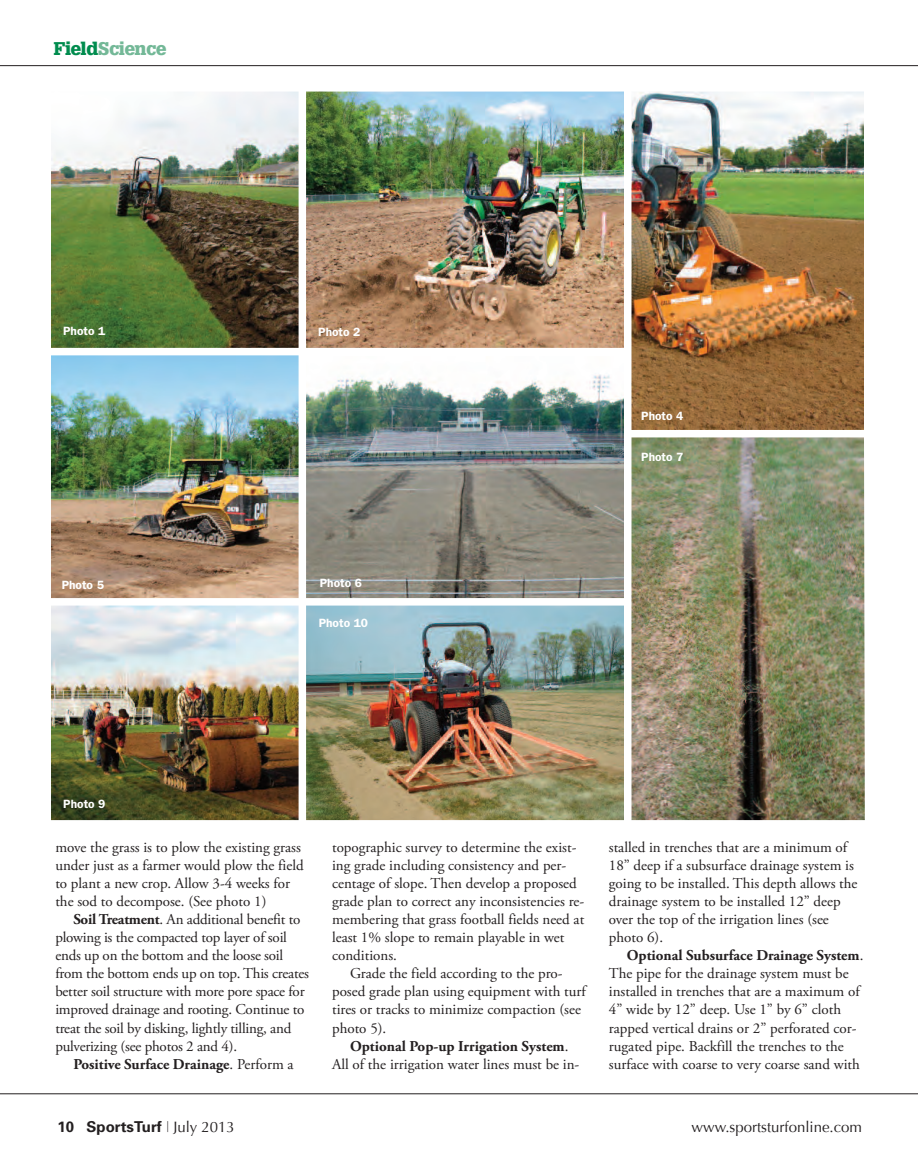
<style>
.page{position:relative;width:918px;height:1175px;background:#fff}
.page>*{position:absolute;margin:0;border:0;box-sizing:border-box;transform-origin:0 0}
.t1{font:900 18px "Glypha";letter-spacing:-.01em;color:#73b897}
.t2{font:15px "Adobe Garamond Pro";color:#231f20}
.t3{font:700 15px "Adobe Garamond Pro";color:#231f20}
.t4{font:15px "Optima";color:#231f20}
.t5{font:700 15px "Univers";color:#231f20}
.t6{font:600 12px "Franklin Gothic";color:#fff}
.s1{color:#008c4e}
.s2{font-weight:700}
.s3{font-weight:400}
.s4{font-weight:100;font-stretch:ultra-condensed}
.s5{font-family:"Optima";font-weight:400}
</style>
<div class="page">
<img style="left:52px;top:355px;width:247px;height:243px">
<img style="left:306px;top:374px;width:318px;height:224px">
<img style="left:52px;top:605px;width:247px;height:215px">
<img style="left:306px;top:605px;width:318px;height:215px">
<hr style="left:0;top:65px;width:918px;height:1px;background:#231f20">
<hr style="left:0;top:1093px;width:918px;height:1px;background:#231f20">
<img style="left:52px;top:92px;width:247px;height:256px">
<img style="left:306px;top:92px;width:318px;height:256px">
<img style="left:631px;top:92px;width:233px;height:338px">
<img style="left:631px;top:437px;width:234px;height:383px">
<p class="t1" style="left:54px;top:41px;width:114px"><span class="s1">Field</span>Science</p>
<p class="t6" style="left:63px;top:324px;width:44px">Photo 1</p>
<p class="t6" style="left:318px;top:325px;width:44px">Photo 2</p>
<p class="t6" style="left:62px;top:578px;width:44px">Photo 5</p>
<p class="t6" style="left:320px;top:576px;width:44px">Photo 6</p>
<p class="t6" style="left:319px;top:615px;width:51px">Photo 10</p>
<p class="t6" style="left:641px;top:408px;width:44px">Photo 4</p>
<p class="t6" style="left:641px;top:449px;width:44px">Photo 7</p>
<p class="t6" style="left:63px;top:797px;width:44px">Photo 9</p>
<p class="t2" style="left:55px;top:841px;width:247px">move the grass is to plow the existing grass</p>
<p class="t2" style="left:55px;top:859px;width:250px">under just as a farmer would plow the field</p>
<p class="t2" style="left:55px;top:877px;width:236px">to plant a new crop. Allow 3-4 weeks for</p>
<p class="t2" style="left:55px;top:895px;width:213px">the sod to decompose. (See photo 1)</p>
<p class="t2" style="left:73px;top:913px;width:229px"><span class="s2">Soil Treatment</span>. An additional benefit to</p>
<p class="t2" style="left:55px;top:931px;width:233px">plowing is the compacted top layer of soil</p>
<p class="t2" style="left:55px;top:949px;width:229px">ends up on the bottom and the loose soil</p>
<p class="t2" style="left:55px;top:967px;width:255px">from the bottom ends up on top. This creates</p>
<p class="t2" style="left:55px;top:985px;width:251px">better soil structure with more pore space for</p>
<p class="t2" style="left:55px;top:1003px;width:251px">improved drainage and rooting. Continue to</p>
<p class="t2" style="left:55px;top:1021px;width:238px">treat the soil by disking, lightly tilling, and</p>
<p class="t2" style="left:55px;top:1039px;width:183px">pulverizing (see photos 2 and 4).</p>
<p class="t3" style="left:73px;top:1057px;width:222px">Positive Surface Drainage<span class="s3">. Perform a</span></p>
<p class="t2" style="left:332px;top:841px;width:246px">topographic survey to determine the exist-</p>
<p class="t2" style="left:332px;top:859px;width:236px">ing grade including consistency and per-</p>
<p class="t2" style="left:332px;top:877px;width:246px">centage of slope. Then develop a proposed</p>
<p class="t2" style="left:332px;top:895px;width:254px">grade plan to correct any inconsistencies re-</p>
<p class="t2" style="left:332px;top:913px;width:254px">membering that grass football fields need at</p>
<p class="t2" style="left:332px;top:931px;width:234px">least 1% slope to remain playable in wet</p>
<p class="t2" style="left:332px;top:949px;width:66px">conditions.</p>
<p class="t2" style="left:350px;top:967px;width:214px">Grade the field according to the pro-</p>
<p class="t2" style="left:332px;top:985px;width:255px">posed grade plan using equipment with turf</p>
<p class="t2" style="left:332px;top:1003px;width:250px">tires or tracks to minimize compaction (see</p>
<p class="t2" style="left:332px;top:1021px;width:56px">photo 5).</p>
<p class="t3" style="left:350px;top:1039px;width:220px">Optional Pop-up Irrigation System<span class="s3">.</span></p>
<p class="t2" style="left:332px;top:1057px;width:249px">All of the irrigation water lines must be in-</p>
<p class="t2" style="left:609px;top:841px;width:240px">stalled in trenches that are a minimum of</p>
<p class="t2" style="left:609px;top:859px;width:247px">18” deep if a subsurface drainage system is</p>
<p class="t2" style="left:609px;top:877px;width:250px">going to be installed. This depth allows the</p>
<p class="t2" style="left:609px;top:895px;width:233px">drainage system to be installed 12” deep</p>
<p class="t2" style="left:609px;top:913px;width:222px">over the top of the irrigation lines (see</p>
<p class="t2" style="left:609px;top:931px;width:56px">photo 6).</p>
<p class="t3" style="left:627px;top:949px;width:238px">Optional Subsurface Drainage System<span class="s3">.</span></p>
<p class="t2" style="left:609px;top:967px;width:241px">The pipe for the drainage system must be</p>
<p class="t2" style="left:609px;top:985px;width:252px">installed in trenches that are a maximum of</p>
<p class="t2" style="left:609px;top:1003px;width:234px">4” wide by 12” deep. Use 1” by 6” cloth</p>
<p class="t2" style="left:609px;top:1021px;width:249px">rapped vertical drains or 2” perforated cor-</p>
<p class="t2" style="left:609px;top:1039px;width:236px">rugated pipe. Backfill the trenches to the</p>
<p class="t2" style="left:609px;top:1057px;width:253px">surface with coarse to very coarse sand with</p>
<p class="t5" style="left:57px;top:1121px;width:179px">10 SportsTurf <span class="s4">|</span> <span class="s5">July 2013</span></p>
<p class="t4" style="left:691px;top:1118px;width:172px">www.sportsturfonline.com</p>
</div>
